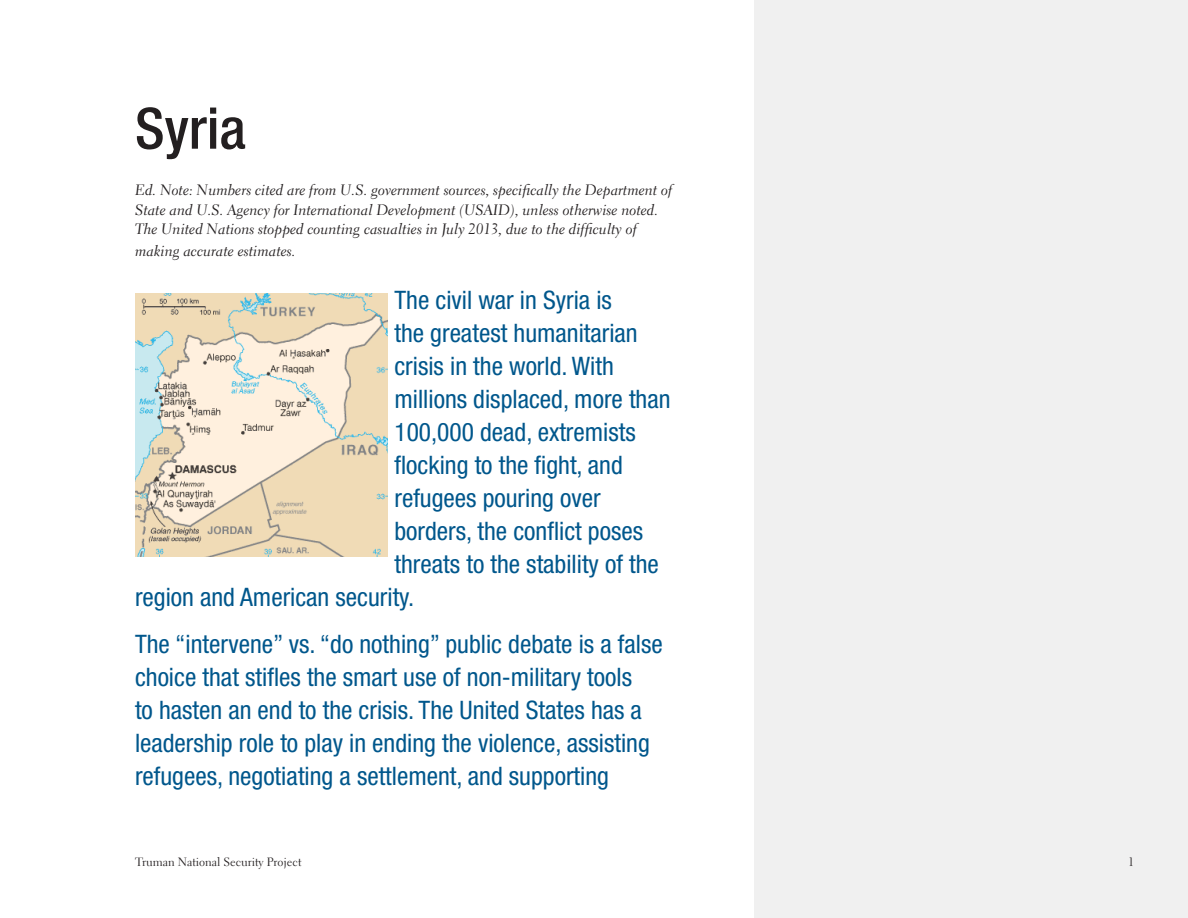
<style>
.page{position:relative;width:1188px;height:918px;background:#fff}
.page>*{position:absolute;margin:0;border:0;box-sizing:border-box;transform-origin:0 0}
.Chapter_Title{font:500 condensed 57px "Helvetica Neue LT Std";color:#231f20}
.Opening_Summary{font:condensed 25.5px/33px "Helvetica Neue LT Std";color:#00578c}
.Body_Text_Italicized{font:15px/19.5px "Electra LT Std Cursive";color:#231f20}
.Body_Text{font:12px "Electra LT Std";color:#231f20}
</style>
<div class="page">
<div style="left:754px;top:0;width:434px;height:918px;background:#f0f0f0"></div>
<img style="left:135px;top:294px;width:253px;height:262px">
<p class="Chapter_Title" style="left:135px;top:94px;width:112px">Syria</p>
<p class="Body_Text_Italicized" style="left:135px;top:180px;width:539px">Ed. Note: Numbers cited are from U.S. government sources, specifically the Department of<br>State and U.S. Agency for International Development (USAID), unless otherwise noted.<br>The United Nations stopped counting casualties in July 2013, due to the difficulty of</p>
<p class="Body_Text_Italicized" style="left:135px;top:241px;width:162px">making accurate estimates.</p>
<p class="Opening_Summary" style="left:394px;top:283px;width:219px">The civil war in Syria is</p>
<p class="Opening_Summary" style="left:394px;top:316px;width:245px">the greatest humanitarian</p>
<p class="Opening_Summary" style="left:394px;top:349px;width:221px">crisis in the world. With</p>
<p class="Opening_Summary" style="left:394px;top:382px;width:278px">millions displaced, more than</p>
<p class="Opening_Summary" style="left:394px;top:415px;width:243px">100,000 dead, extremists</p>
<p class="Opening_Summary" style="left:394px;top:448px;width:230px">flocking to the fight, and</p>
<p class="Opening_Summary" style="left:394px;top:481px;width:208px">refugees pouring over</p>
<p class="Opening_Summary" style="left:394px;top:514px;width:250px">borders, the conflict poses</p>
<p class="Opening_Summary" style="left:394px;top:547px;width:266px">threats to the stability of the</p>
<p class="Opening_Summary" style="left:135px;top:580px;width:281px">region and American security.</p>
<p class="Opening_Summary" style="left:135px;top:627px;width:529px">The “intervene” vs. “do nothing” public debate is a false choice that stifles the smart use of non-military tools<br>to hasten an end to the crisis. The United States has a leadership role to play in ending the violence, assisting refugees, negotiating a settlement, and supporting</p>
<p class="Body_Text" style="left:135px;top:855px;width:168px">Truman National Security Project</p>
<p class="Body_Text" style="left:1128px;top:855px;width:7px">1</p>
</div>
